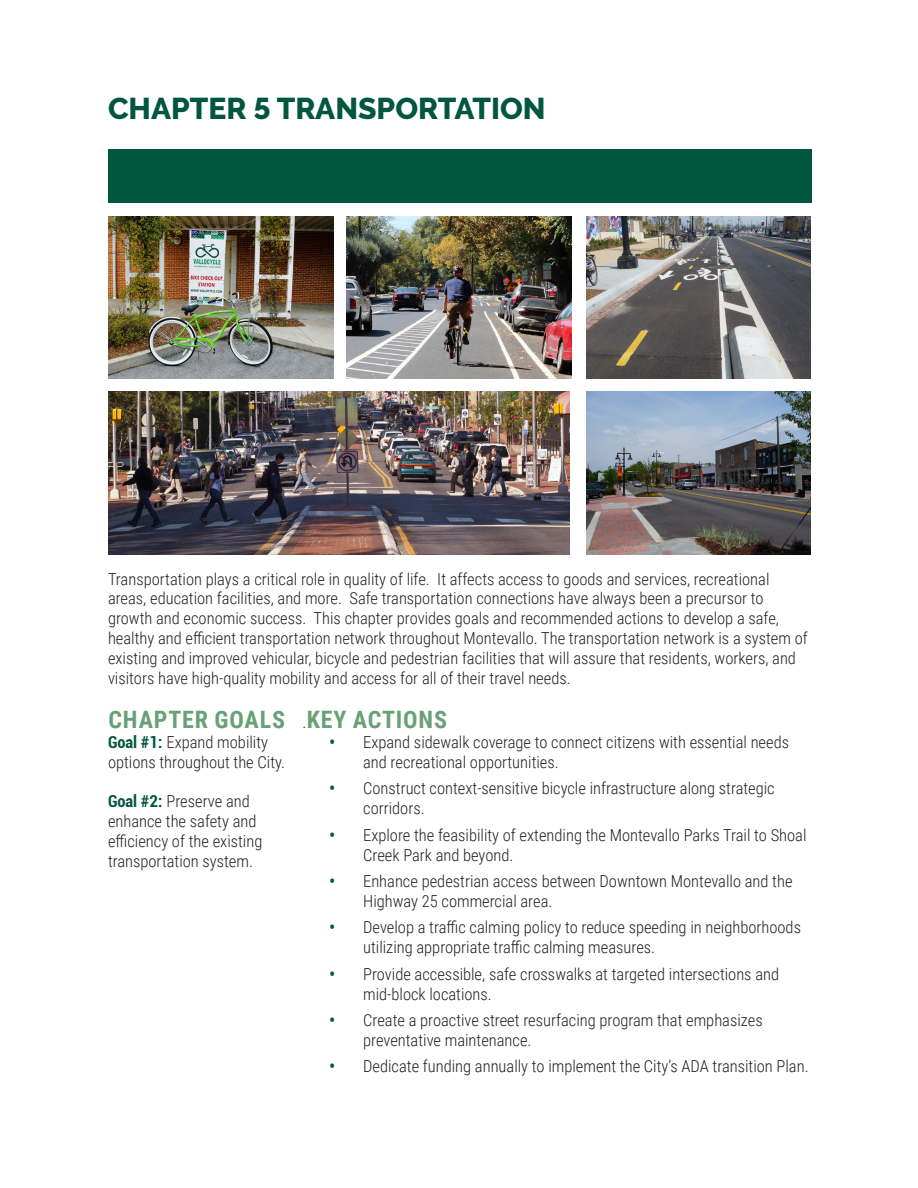
<style>
.page{position:relative;width:918px;height:1188px;background:#fff}
.page>*{position:absolute;margin:0;border:0;box-sizing:border-box;transform-origin:0 0}
.Paragraph_Heading{font:800 30px "Raleway";color:#01573e}
.Sub_Paragraph_Headin{font:700 24px "Roboto Condensed";letter-spacing:.035em;color:#69a176}
.General_Text{font:300 16.5px/19.8px "Roboto Condensed";color:#231f20}
.s1{font-family:"Roboto";font-weight:700;font-stretch:condensed;color:#01573e}
.s2{font-weight:300;font-size:16.5px;color:#231f20}
</style>
<div class="page">
<div style="left:108px;top:149px;width:704px;height:54px;background:#01573e"></div>
<img style="left:109px;top:216px;width:224px;height:163px">
<img style="left:347px;top:216px;width:224px;height:163px">
<img style="left:586px;top:216px;width:225px;height:163px">
<img style="left:109px;top:392px;width:461px;height:162px">
<img style="left:586px;top:392px;width:225px;height:162px">
<p class="Paragraph_Heading" style="left:108px;top:91px;width:439px">CHAPTER 5 TRANSPORTATION</p>
<p class="General_Text" style="left:108px;top:568px;width:701px">Transportation plays a critical role in quality of life. It affects access to goods and services, recreational areas, education facilities, and more. Safe transportation connections have always been a precursor to growth and economic success. This chapter provides goals and recommended actions to develop a safe, healthy and efficient transportation network throughout Montevallo. The transportation network is a system of existing and improved vehicular, bicycle and pedestrian facilities that will assure that residents, workers, and visitors have high-quality mobility and access for all of their travel needs.</p>
<p class="Sub_Paragraph_Headin" style="left:108px;top:703px;width:178px">CHAPTER GOALS</p>
<p class="General_Text" style="left:108px;top:732px;width:179px"><span class="s1">Goal #1:</span> Expand mobility options throughout the City.</p>
<p class="General_Text" style="left:108px;top:791px;width:156px"><span class="s1">Goal #2:</span> Preserve and enhance the safety and efficiency of the existing transportation system.</p>
<p class="Sub_Paragraph_Headin" style="left:302px;top:703px;width:146px"><span class="s2">.</span>KEY ACTIONS</p>
<p class="General_Text" style="left:363px;top:732px;width:427px;text-indent:-34px"><span class="s1">•</span> Expand sidewalk coverage to connect citizens with essential needs and recreational opportunities.</p>
<p class="General_Text" style="left:363px;top:778px;width:413px;text-indent:-34px"><span class="s1">•</span> Construct context-sensitive bicycle infrastructure along strategic corridors.</p>
<p class="General_Text" style="left:363px;top:824px;width:445px;text-indent:-34px"><span class="s1">•</span> Explore the feasibility of extending the Montevallo Parks Trail to Shoal<br>Creek Park and beyond.</p>
<p class="General_Text" style="left:363px;top:871px;width:431px;text-indent:-34px"><span class="s1">•</span> Enhance pedestrian access between Downtown Montevallo and the<br>Highway 25 commercial area.</p>
<p class="General_Text" style="left:363px;top:917px;width:439px;text-indent:-34px"><span class="s1">•</span> Develop a traffic calming policy to reduce speeding in neighborhoods utilizing appropriate traffic calming measures.</p>
<p class="General_Text" style="left:363px;top:963px;width:417px;text-indent:-34px"><span class="s1">•</span> Provide accessible, safe crosswalks at targeted intersections and mid-block locations.</p>
<p class="General_Text" style="left:363px;top:1010px;width:401px;text-indent:-34px"><span class="s1">•</span> Create a proactive street resurfacing program that emphasizes preventative maintenance.</p>
<p class="General_Text" style="left:329px;top:1056px;width:481px"><span class="s1">•</span> Dedicate funding annually to implement the City’s ADA transition Plan.</p>
</div>
